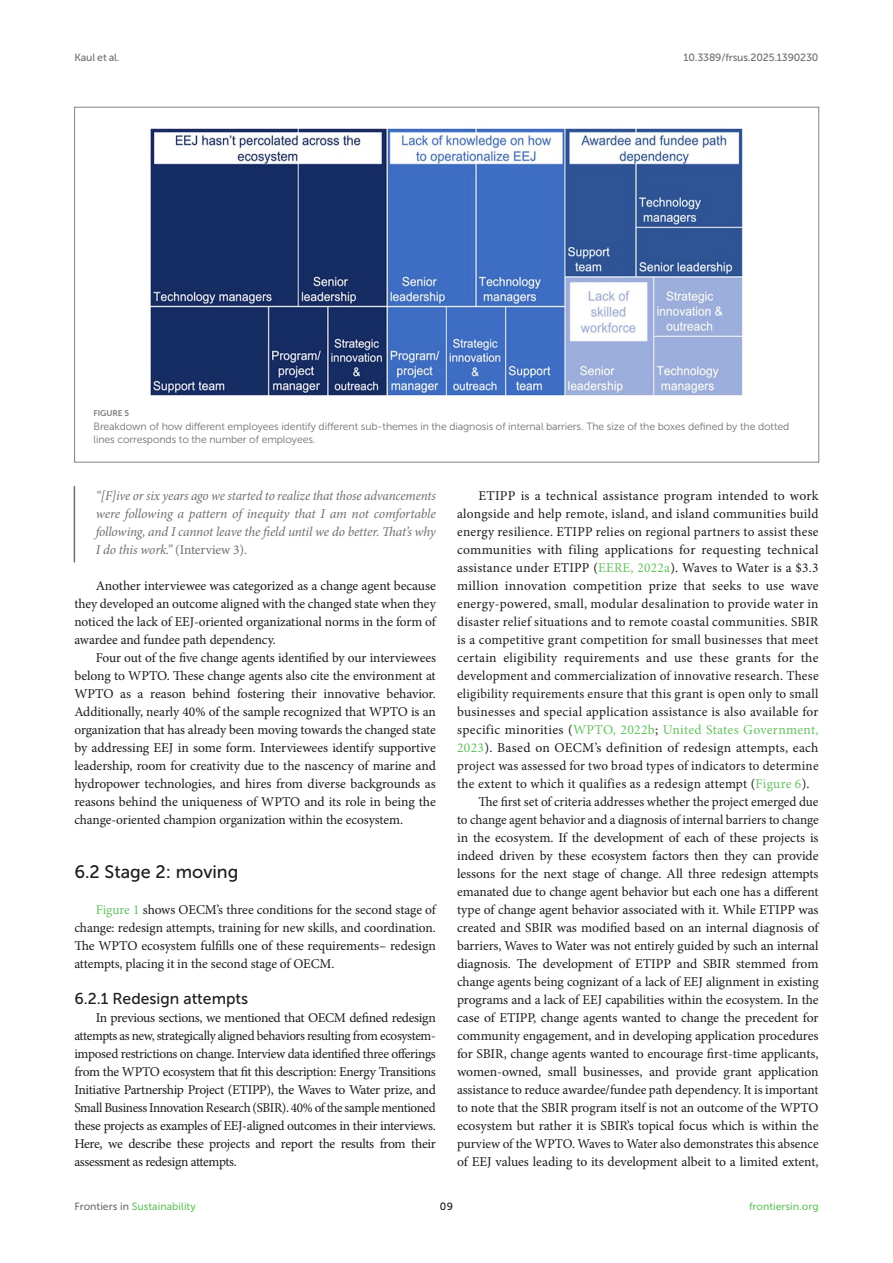
<style>
.page{position:relative;width:893px;height:1263px;background:#fff}
.page>*{position:absolute;margin:0;border:0;box-sizing:border-box;transform-origin:0 0}
.HEAD_2{font:18px "Museo Sans 500";color:#1b1c1b}
.HEAD_3{font:15.75px "Museo Sans 500";color:#1b1c1b}
.TEXT{font:13.5px/18px "Minion Pro";letter-spacing:-.005em;color:#1b1c1b;text-align:justify}
.BLOCK_QTN{font:italic 13.5px/18px "Minion Pro";letter-spacing:-.015em;color:#706f70;text-align:justify}
.FIG_HD{font:10.5px/13.5px "Museo Sans 300";letter-spacing:-.01em;color:#706f70}
.t1{font:10.5px "Museo Sans 500";color:#65c161}
.t2{font:10.5px "Museo Sans 500";letter-spacing:-.015em;color:#706f70}
.t3{font:10.5px "Museo Sans 500";color:#1b1c1b}
.FIG_HD-2{font:8.25px "Museo Sans 700";letter-spacing:-.01em;color:#7e7f7f}
.s1{font-style:normal}
.s2{color:#65c161}
.s3{color:#706f70}
</style>
<div class="page">
<hr style="left:74px;top:486px;width:1px;height:76px;background:#706f70">
<img style="left:150px;top:128px;width:593px;height:268px">
<p class="t2" style="left:74px;top:52px;width:47px">Kaul et al.</p>
<p class="t2" style="left:684px;top:52px;width:136px">10.3389/frsus.2025.1390230</p>
<p class="FIG_HD-2" style="left:94px;top:409px;width:37px">FIGURE 5</p>
<p class="FIG_HD" style="left:94px;top:419px;width:697px">Breakdown of how different employees identify different sub-themes in the diagnosis of internal barriers. The size of the boxes defined by the dotted lines corresponds to the number of employees.</p>
<p class="BLOCK_QTN" style="left:96px;top:487px;width:342px">“[F]ive or six years ago we started to realize that those advancements were following a pattern of inequity that I am not comfortable following, and I cannot leave the field until we do better. That’s why I do this work.” <span class="s1">(Interview 3).</span></p>
<p class="TEXT" style="left:74px;top:577px;width:363px;text-indent:21px">Another interviewee was categorized as a change agent because they developed an outcome aligned with the changed state when they noticed the lack of EEJ-oriented organizational norms in the form of awardee and fundee path dependency.</p>
<p class="TEXT" style="left:74px;top:649px;width:363px;text-indent:21px">Four out of the five change agents identified by our interviewees belong to WPTO. These change agents also cite the environment at WPTO as a reason behind fostering their innovative behavior.<br>Additionally, nearly 40% of the sample recognized that WPTO is an organization that has already been moving towards the changed state by addressing EEJ in some form. Interviewees identify supportive leadership, room for creativity due to the nascency of marine and hydropower technologies, and hires from diverse backgrounds as reasons behind the uniqueness of WPTO and its role in being the change-oriented champion organization within the ecosystem.</p>
<p class="HEAD_2" style="left:74px;top:862px;width:166px">6.2 Stage 2: moving</p>
<p class="TEXT" style="left:74px;top:901px;width:363px;text-indent:21px"><span class="s2">Figure 1</span> shows OECM’s three conditions for the second stage of change: redesign attempts, training for new skills, and coordination.<br>The WPTO ecosystem fulfills one of these requirements– redesign attempts, placing it in the second stage of OECM.</p>
<p class="HEAD_3" style="left:74px;top:990px;width:175px">6.2.1 Redesign attempts</p>
<p class="TEXT" style="left:74px;top:1009px;width:363px;text-indent:21px">In previous sections, we mentioned that OECM defined redesign attempts as new, strategically aligned behaviors resulting from ecosystem&shy;imposed restrictions on change. Interview data identified three offerings from the WPTO ecosystem that fit this description: Energy Transitions Initiative Partnership Project (ETIPP), the Waves to Water prize, and Small Business Innovation Research (SBIR). 40% of the sample mentioned these projects as examples of EEJ-aligned outcomes in their interviews.<br>Here, we describe these projects and report the results from their assessment as redesign attempts.</p>
<p class="TEXT" style="left:457px;top:487px;width:363px;text-indent:21px">ETIPP is a technical assistance program intended to work alongside and help remote, island, and island communities build energy resilience. ETIPP relies on regional partners to assist these communities with filing applications for requesting technical assistance under ETIPP (<span class="s2">EERE, 2022a</span>). Waves to Water is a $3.3 million innovation competition prize that seeks to use wave energy-powered, small, modular desalination to provide water in disaster relief situations and to remote coastal communities. SBIR is a competitive grant competition for small businesses that meet certain eligibility requirements and use these grants for the development and commercialization of innovative research. These eligibility requirements ensure that this grant is open only to small businesses and special application assistance is also available for specific minorities (<span class="s2">WPTO, 2022b</span>; <span class="s2">United States Government, 2023</span>). Based on OECM’s definition of redesign attempts, each project was assessed for two broad types of indicators to determine the extent to which it qualifies as a redesign attempt (<span class="s2">Figure 6</span>).</p>
<p class="TEXT" style="left:457px;top:793px;width:363px;text-indent:21px">The first set of criteria addresses whether the project emerged due to change agent behavior and a diagnosis of internal barriers to change in the ecosystem. If the development of each of these projects is indeed driven by these ecosystem factors then they can provide lessons for the next stage of change. All three redesign attempts emanated due to change agent behavior but each one has a different type of change agent behavior associated with it. While ETIPP was created and SBIR was modified based on an internal diagnosis of barriers, Waves to Water was not entirely guided by such an internal diagnosis. The development of ETIPP and SBIR stemmed from change agents being cognizant of a lack of EEJ alignment in existing programs and a lack of EEJ capabilities within the ecosystem. In the case of ETIPP, change agents wanted to change the precedent for community engagement, and in developing application procedures for SBIR, change agents wanted to encourage first-time applicants, women-owned, small businesses, and provide grant application assistance to reduce awardee/fundee path dependency. It is important to note that the SBIR program itself is not an outcome of the WPTO ecosystem but rather it is SBIR’s topical focus which is within the purview of the WPTO. Waves to Water also demonstrates this absence of EEJ values leading to its development albeit to a limited extent,</p>
<p class="t1" style="left:74px;top:1200px;width:123px"><span class="s3">Frontiers in</span> Sustainability</p>
<p class="t3" style="left:440px;top:1200px;width:15px">09</p>
<p class="t1" style="left:749px;top:1200px;width:71px">frontiersin.org</p>
</div>
